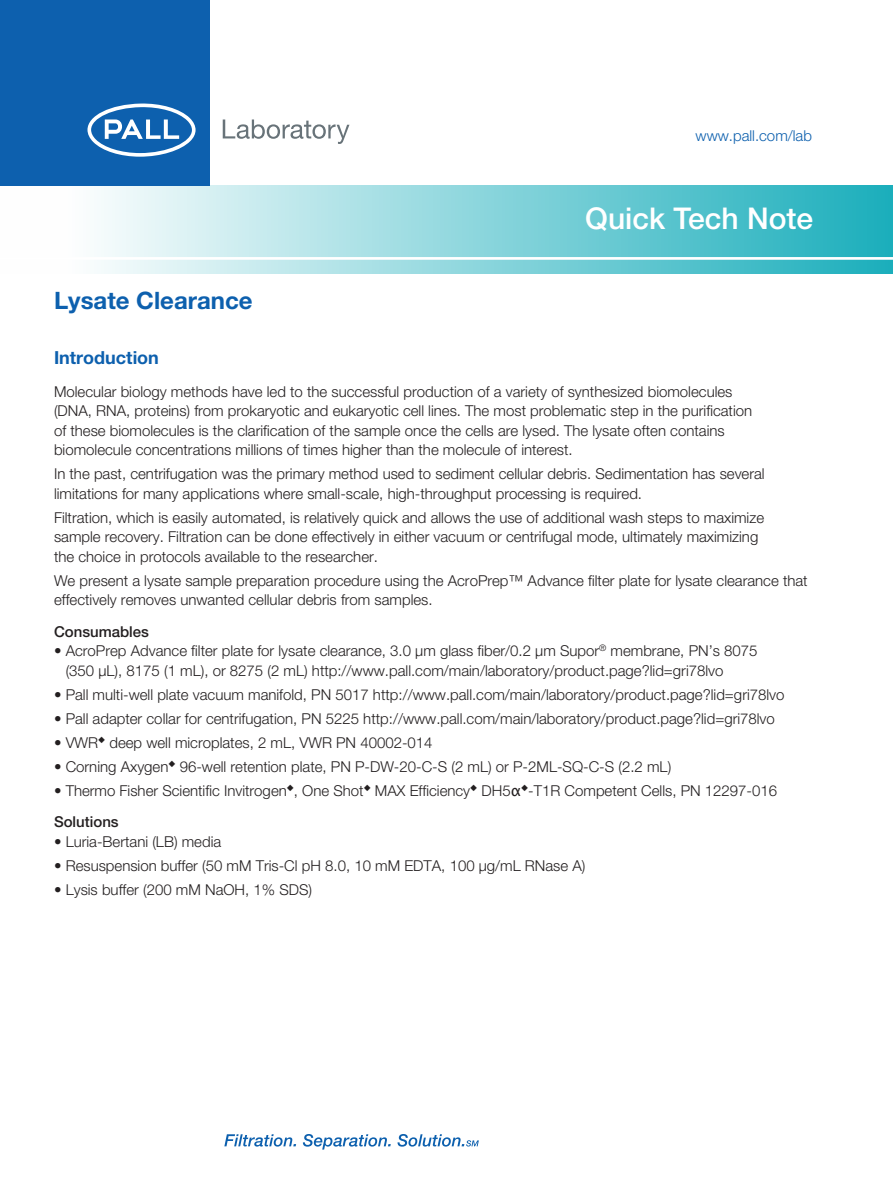
<style>
.page{position:relative;width:893px;height:1188px;background:#fff}
.page>*{position:absolute;margin:0;border:0;box-sizing:border-box;transform-origin:0 0}
._01_Cover_Document_T{font:500 30px "Helvetica Neue LT Std";color:#fff}
._03_Cover_Title{font:700 24px "Helvetica Neue LT Std";color:#0d60ae}
.Level_1_Subhead{font:700 18px "Helvetica Neue LT Std";color:#0d60ae}
.Level_1_Body_Text{font:300 15px/19.5px "Helvetica Neue LT Std";color:#231f20}
.Level_1_Fig_Tab_Num{font:500 15px "Helvetica Neue LT Std";color:#231f20}
._13_www_pall_com{font:300 15px "Helvetica Neue LT Std";color:#0d60ae}
.s1{font-family:"Lucida Grande";font-weight:400}
</style>
<div class="page">
<div style="left:0;top:186px;width:893px;height:88px;background:linear-gradient(to right,#fff,#1caebc)"></div>
<hr style="left:0;top:257px;width:893px;height:3px;background:#fff">
<div style="left:0;top:0;width:209px;height:186px;background:#0d60ae"></div>
<svg style="left:87px;top:103px;width:109px;height:54px"></svg>
<svg style="left:223px;top:120px;width:126px;height:24px"></svg>
<svg style="left:224px;top:1134px;width:72px;height:13px"></svg>
<svg style="left:303px;top:1134px;width:88px;height:16px"></svg>
<svg style="left:397px;top:1134px;width:82px;height:13px"></svg>
<p class="_13_www_pall_com" style="left:696px;top:127px;width:118px">www.pall.com/lab</p>
<p class="_01_Cover_Document_T" style="left:585px;top:201px;width:229px">Quick Tech Note</p>
<p class="_03_Cover_Title" style="left:54px;top:285px;width:200px">Lysate Clearance</p>
<p class="Level_1_Subhead" style="left:54px;top:346px;width:106px">Introduction</p>
<p class="Level_1_Body_Text" style="left:54px;top:381px;width:700px">Molecular biology methods have led to the successful production of a variety of synthesized biomolecules (DNA, RNA, proteins) from prokaryotic and eukaryotic cell lines. The most problematic step in the purification of these biomolecules is the clarification of the sample once the cells are lysed. The lysate often contains biomolecule concentrations millions of times higher than the molecule of interest.</p>
<p class="Level_1_Body_Text" style="left:54px;top:464px;width:712px">In the past, centrifugation was the primary method used to sediment cellular debris. Sedimentation has several limitations for many applications where small-scale, high-throughput processing is required.</p>
<p class="Level_1_Body_Text" style="left:54px;top:507px;width:712px">Filtration, which is easily automated, is relatively quick and allows the use of additional wash steps to maximize sample recovery. Filtration can be done effectively in either vacuum or centrifugal mode, ultimately maximizing the choice in protocols available to the researcher.</p>
<p class="Level_1_Body_Text" style="left:54px;top:570px;width:755px">We present a lysate sample preparation procedure using the AcroPrep™ Advance filter plate for lysate clearance that effectively removes unwanted cellular debris from samples.</p>
<p class="Level_1_Fig_Tab_Num" style="left:54px;top:623px;width:97px">Consumables</p>
<p class="Level_1_Body_Text" style="left:66px;top:641px;width:693px;text-indent:-12px">• AcroPrep Advance filter plate for lysate clearance, 3.0 µm glass fiber/0.2 µm Supor<sup>®</sup> membrane, PN’s 8075 (350 µL), 8175 (1 mL), or 8275 (2 mL) http://www.pall.com/main/laboratory/product.page?lid=gri78lvo</p>
<p class="Level_1_Body_Text" style="left:54px;top:684px;width:732px">• Pall multi-well plate vacuum manifold, PN 5017 http://www.pall.com/main/laboratory/product.page?lid=gri78lvo</p>
<p class="Level_1_Body_Text" style="left:54px;top:708px;width:722px">• Pall adapter collar for centrifugation, PN 5225 http://www.pall.com/main/laboratory/product.page?lid=gri78lvo</p>
<p class="Level_1_Body_Text" style="left:54px;top:732px;width:380px">• VWR◆ deep well microplates, 2 mL, VWR PN 40002-014</p>
<p class="Level_1_Body_Text" style="left:54px;top:756px;width:619px">• Corning Axygen◆ 96-well retention plate, PN P-DW-20-C-S (2 mL) or P-2ML-SQ-C-S (2.2 mL)</p>
<p class="Level_1_Body_Text" style="left:54px;top:780px;width:725px">• Thermo Fisher Scientific Invitrogen◆, One Shot◆ MAX Efficiency◆ DH5<span class="s1">α</span>◆-T1R Competent Cells, PN 12297-016</p>
<p class="Level_1_Fig_Tab_Num" style="left:54px;top:813px;width:66px">Solutions</p>
<p class="Level_1_Body_Text" style="left:54px;top:831px;width:169px">• Luria-Bertani (LB) media</p>
<p class="Level_1_Body_Text" style="left:54px;top:855px;width:533px">• Resuspension buffer (50 mM Tris-Cl pH 8.0, 10 mM EDTA, 100 µg/mL RNase A)</p>
<p class="Level_1_Body_Text" style="left:54px;top:879px;width:260px">• Lysis buffer (200 mM NaOH, 1% SDS)</p>
</div>
